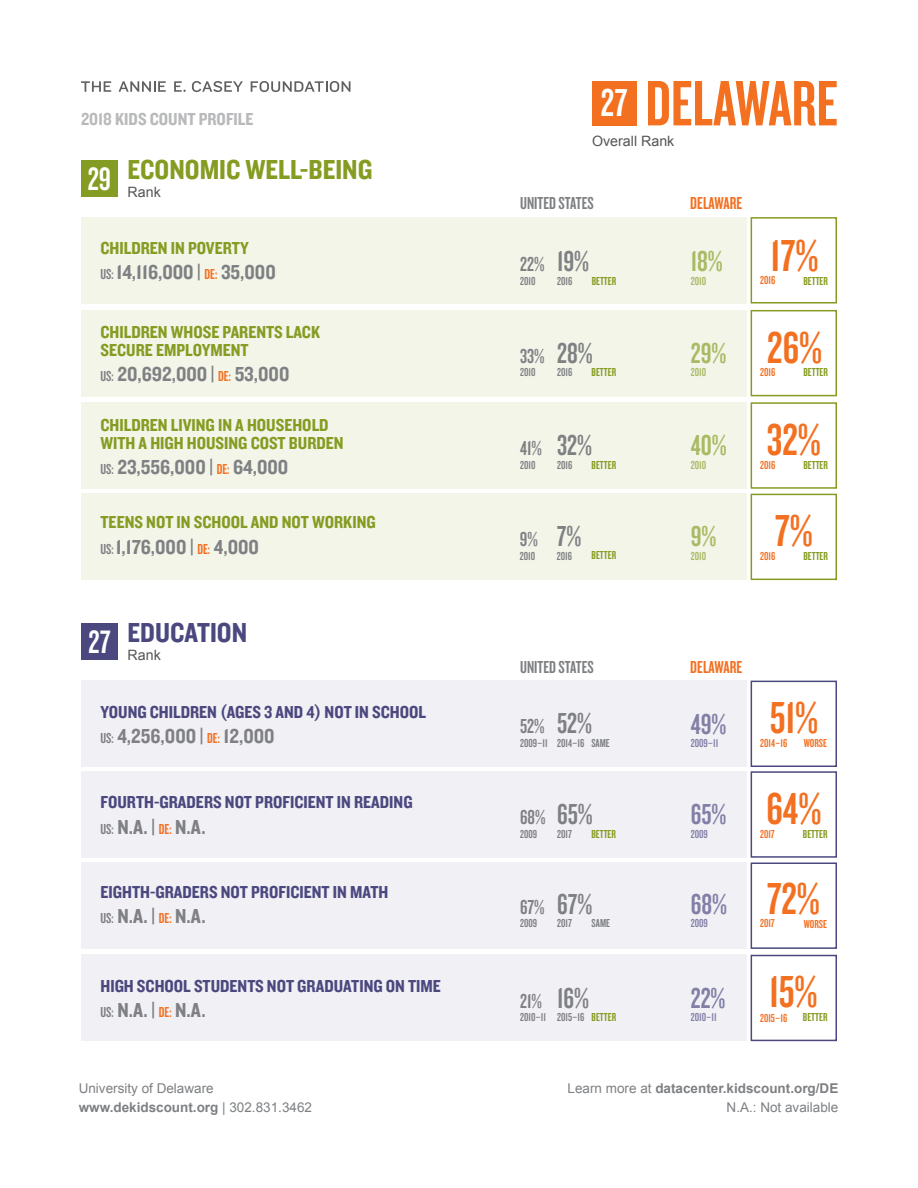
<style>
.page{position:relative;width:918px;height:1188px;background:#fff}
.page>*{position:absolute;margin:0;border:0;box-sizing:border-box;transform-origin:0 0}
.t1{font:66.75px "Knockout HTF48 Featherweight";color:#f37021}
.t2{font:46.5px "Knockout HTF48 Featherweight";color:#f37021}
.t3{font:33.75px "Knockout HTF48 Featherweight";color:#fff}
.t4{font:30px "Knockout HTF48 Featherweight";color:#7e8083}
.t5{font:30px "Knockout HTF48 Featherweight";color:#817fa6}
.t6{font:30px "Knockout HTF48 Featherweight";color:#a9ba64}
.t7{font:28.5px "Knockout HTF50 Welterweight";color:#859c22}
.t8{font:28.5px "Knockout HTF50 Welterweight";color:#4b487f}
.t9{font:21px "Knockout HTF50 Welterweight";color:#7e8083}
.t10{font:21px "Knockout HTF48 Featherweight";color:#7e8083}
.t11{font:18px "Knockout HTF50 Welterweight";color:#4b487f}
.t12{font:18px/18px "Knockout HTF50 Welterweight";color:#859c22}
.t13{font:18px "Knockout HTF48 Featherweight";color:#7e8083}
.t14{font:18px "Knockout HTF50 Welterweight";color:#b8b9bb}
.t15{font:18px "Knockout HTF48 Featherweight";color:#f37021}
.t16{font:14.25px "Arial";color:#555557}
.t17{font:13.5px/19.5px "Arial";color:#7e8083}
.t18{font:12px "Knockout HTF48 Featherweight";color:#7e8083}
.t19{font:12px "Knockout HTF48 Featherweight";color:#859c22}
.t20{font:12px "Knockout HTF48 Featherweight";color:#f37021}
.t21{font:12px "Knockout HTF48 Featherweight";color:#817fa6}
.t22{font:12px "Knockout HTF48 Featherweight";color:#a9ba64}
.s1{font-family:"Knockout HTF48 Featherweight";font-size:15px}
.s2{font-family:"Knockout HTF48 Featherweight";font-size:15px;color:#f37021}
.s3{font-size:40.5px;color:#fff}
.s4{font-weight:700}
</style>
<div class="page">
<div style="left:81px;top:217px;width:666px;height:87px;background:#f3f5e9"></div>
<div style="left:81px;top:310px;width:666px;height:86px;background:#f3f5e9"></div>
<div style="left:81px;top:402px;width:666px;height:87px;background:#f3f5e9"></div>
<div style="left:81px;top:494px;width:666px;height:86px;background:#f3f5e9"></div>
<div style="left:751px;top:217px;width:86px;height:87px;border:2px solid #859c22"></div>
<div style="left:751px;top:310px;width:86px;height:86px;border:2px solid #859c22"></div>
<div style="left:751px;top:402px;width:86px;height:87px;border:2px solid #859c22"></div>
<div style="left:751px;top:494px;width:86px;height:86px;border:2px solid #859c22"></div>
<div style="left:751px;top:681px;width:86px;height:86px;border:2px solid #4b487f"></div>
<div style="left:751px;top:862px;width:86px;height:87px;border:2px solid #4b487f"></div>
<div style="left:751px;top:771px;width:86px;height:87px;border:2px solid #4b487f"></div>
<div style="left:751px;top:955px;width:86px;height:86px;border:2px solid #4b487f"></div>
<div style="left:81px;top:681px;width:666px;height:86px;background:#f1f0f5"></div>
<div style="left:81px;top:771px;width:666px;height:87px;background:#f1f0f5"></div>
<div style="left:81px;top:862px;width:666px;height:87px;background:#f1f0f5"></div>
<div style="left:81px;top:955px;width:666px;height:86px;background:#f1f0f5"></div>
<div style="left:81px;top:160px;width:37px;height:37px;background:#859c22"></div>
<div style="left:81px;top:623px;width:37px;height:37px;background:#4b487f"></div>
<svg style="left:81px;top:81px;width:30px;height:11px"></svg>
<svg style="left:119px;top:81px;width:47px;height:11px"></svg>
<svg style="left:174px;top:81px;width:12px;height:11px"></svg>
<svg style="left:192px;top:81px;width:51px;height:11px"></svg>
<svg style="left:251px;top:81px;width:99px;height:11px"></svg>
<div style="left:592px;top:81px;width:44px;height:44px;background:#f37021"></div>
<p class="t14" style="left:81px;top:110px;width:174px">2018 KIDS COUNT PROFILE</p>
<h3 class="t3" style="left:88px;top:162px;width:25px">29</h3>
<h3 class="t7" style="left:128px;top:155px;width:246px">ECONOMIC WELL-BEING</h3>
<p class="t16" style="left:128px;top:183px;width:35px">Rank</p>
<p class="t12" style="left:100px;top:240px;width:150px">CHILDREN IN POVERTY</p>
<p class="t9" style="left:100px;top:262px;width:177px"><span class="s1">US:</span> 14,116,000 | <span class="s2">DE:</span> 35,000</p>
<p class="t12" style="left:100px;top:324px;width:221px">CHILDREN WHOSE PARENTS LACK<br>SECURE EMPLOYMENT</p>
<p class="t9" style="left:100px;top:364px;width:190px"><span class="s1">US:</span> 20,692,000 | <span class="s2">DE:</span> 53,000</p>
<p class="t12" style="left:100px;top:416px;width:245px">CHILDREN LIVING IN A HOUSEHOLD<br>WITH A HIGH HOUSING COST BURDEN</p>
<p class="t9" style="left:100px;top:456px;width:189px"><span class="s1">US:</span> 23,556,000 | <span class="s2">DE:</span> 64,000</p>
<p class="t12" style="left:100px;top:514px;width:277px">TEENS NOT IN SCHOOL AND NOT WORKING</p>
<p class="t9" style="left:100px;top:536px;width:160px"><span class="s1">US:</span> 1,176,000 | <span class="s2">DE:</span> 4,000</p>
<h3 class="t3" style="left:89px;top:624px;width:23px">27</h3>
<h3 class="t8" style="left:128px;top:618px;width:121px">EDUCATION</h3>
<p class="t16" style="left:128px;top:645px;width:35px">Rank</p>
<p class="t11" style="left:100px;top:702px;width:327px">YOUNG CHILDREN (AGES 3 AND 4) NOT IN SCHOOL</p>
<p class="t9" style="left:100px;top:725px;width:176px"><span class="s1">US:</span> 4,256,000 | <span class="s2">DE:</span> 12,000</p>
<p class="t11" style="left:100px;top:793px;width:314px">FOURTH-GRADERS NOT PROFICIENT IN READING</p>
<p class="t9" style="left:100px;top:816px;width:107px"><span class="s1">US:</span> N.A. | <span class="s2">DE:</span> N.A.</p>
<p class="t11" style="left:100px;top:883px;width:289px">EIGHTH-GRADERS NOT PROFICIENT IN MATH</p>
<p class="t9" style="left:100px;top:906px;width:107px"><span class="s1">US:</span> N.A. | <span class="s2">DE:</span> N.A.</p>
<p class="t11" style="left:100px;top:976px;width:342px">HIGH SCHOOL STUDENTS NOT GRADUATING ON TIME</p>
<p class="t9" style="left:100px;top:999px;width:107px"><span class="s1">US:</span> N.A. | <span class="s2">DE:</span> N.A.</p>
<h1 class="t1" style="left:601px;top:70px;width:239px"><span class="s3">27</span> DELAWARE</h1>
<p class="t16" style="left:592px;top:132px;width:84px">Overall Rank</p>
<p class="t13" style="left:520px;top:194px;width:75px">UNITED STATES</p>
<p class="t10" style="left:520px;top:254px;width:26px">22%</p>
<p class="t18" style="left:520px;top:275px;width:17px">2010</p>
<h3 class="t4" style="left:557px;top:246px;width:34px">19%</h3>
<p class="t18" style="left:557px;top:275px;width:17px">2016</p>
<p class="t19" style="left:592px;top:275px;width:26px">BETTER</p>
<p class="t10" style="left:520px;top:345px;width:26px">33%</p>
<p class="t18" style="left:520px;top:366px;width:17px">2010</p>
<h3 class="t4" style="left:557px;top:338px;width:37px">28%</h3>
<p class="t18" style="left:557px;top:366px;width:17px">2016</p>
<p class="t19" style="left:592px;top:366px;width:26px">BETTER</p>
<p class="t10" style="left:520px;top:438px;width:23px">41%</p>
<p class="t18" style="left:520px;top:459px;width:17px">2010</p>
<h3 class="t4" style="left:557px;top:430px;width:36px">32%</h3>
<p class="t18" style="left:557px;top:459px;width:17px">2016</p>
<p class="t19" style="left:592px;top:459px;width:26px">BETTER</p>
<p class="t10" style="left:520px;top:529px;width:19px">9%</p>
<p class="t18" style="left:520px;top:550px;width:17px">2010</p>
<h3 class="t4" style="left:557px;top:521px;width:26px">7%</h3>
<p class="t18" style="left:557px;top:550px;width:17px">2016</p>
<p class="t19" style="left:592px;top:549px;width:26px">BETTER</p>
<p class="t13" style="left:520px;top:658px;width:75px">UNITED STATES</p>
<p class="t10" style="left:520px;top:716px;width:26px">52%</p>
<p class="t18" style="left:520px;top:737px;width:29px">2009–11</p>
<h3 class="t4" style="left:557px;top:708px;width:36px">52%</h3>
<p class="t18" style="left:557px;top:737px;width:29px">2014–16</p>
<p class="t18" style="left:591px;top:737px;width:20px">SAME</p>
<p class="t10" style="left:520px;top:807px;width:27px">68%</p>
<p class="t18" style="left:520px;top:828px;width:19px">2009</p>
<h3 class="t4" style="left:557px;top:799px;width:37px">65%</h3>
<p class="t18" style="left:557px;top:828px;width:16px">2017</p>
<p class="t19" style="left:591px;top:828px;width:26px">BETTER</p>
<p class="t10" style="left:520px;top:896px;width:26px">67%</p>
<p class="t18" style="left:520px;top:917px;width:19px">2009</p>
<h3 class="t4" style="left:557px;top:889px;width:37px">67%</h3>
<p class="t18" style="left:557px;top:917px;width:16px">2017</p>
<p class="t18" style="left:592px;top:917px;width:20px">SAME</p>
<p class="t10" style="left:520px;top:990px;width:23px">21%</p>
<p class="t18" style="left:520px;top:1011px;width:27px">2010–11</p>
<h3 class="t4" style="left:557px;top:983px;width:33px">16%</h3>
<p class="t18" style="left:557px;top:1011px;width:29px">2015–16</p>
<p class="t19" style="left:592px;top:1011px;width:26px">BETTER</p>
<p class="t15" style="left:690px;top:194px;width:53px">DELAWARE</p>
<h3 class="t6" style="left:691px;top:246px;width:34px">18%</h3>
<p class="t22" style="left:691px;top:275px;width:17px">2010</p>
<h2 class="t2" style="left:771px;top:232px;width:49px">17%</h2>
<p class="t20" style="left:760px;top:274px;width:17px">2016</p>
<p class="t19" style="left:803px;top:275px;width:26px">BETTER</p>
<h3 class="t6" style="left:691px;top:338px;width:37px">29%</h3>
<p class="t22" style="left:691px;top:366px;width:17px">2010</p>
<h2 class="t2" style="left:767px;top:324px;width:56px">26%</h2>
<p class="t20" style="left:760px;top:366px;width:17px">2016</p>
<p class="t19" style="left:803px;top:366px;width:26px">BETTER</p>
<h3 class="t6" style="left:691px;top:430px;width:37px">40%</h3>
<p class="t22" style="left:691px;top:459px;width:17px">2010</p>
<h3 class="t6" style="left:691px;top:521px;width:27px">9%</h3>
<p class="t22" style="left:691px;top:550px;width:17px">2010</p>
<h2 class="t2" style="left:767px;top:416px;width:56px">32%</h2>
<p class="t20" style="left:760px;top:459px;width:17px">2016</p>
<p class="t19" style="left:803px;top:459px;width:26px">BETTER</p>
<h2 class="t2" style="left:775px;top:507px;width:39px">7%</h2>
<p class="t20" style="left:760px;top:550px;width:17px">2016</p>
<p class="t19" style="left:803px;top:550px;width:26px">BETTER</p>
<p class="t15" style="left:690px;top:658px;width:53px">DELAWARE</p>
<h3 class="t5" style="left:691px;top:709px;width:37px">49%</h3>
<p class="t21" style="left:691px;top:737px;width:29px">2009–11</p>
<h3 class="t5" style="left:691px;top:799px;width:37px">65%</h3>
<p class="t21" style="left:691px;top:828px;width:19px">2009</p>
<h3 class="t5" style="left:691px;top:889px;width:38px">68%</h3>
<p class="t21" style="left:691px;top:917px;width:19px">2009</p>
<h2 class="t2" style="left:770px;top:694px;width:50px">51%</h2>
<p class="t20" style="left:760px;top:737px;width:29px">2014–16</p>
<p class="t20" style="left:804px;top:737px;width:25px">WORSE</p>
<h2 class="t2" style="left:767px;top:785px;width:56px">64%</h2>
<p class="t20" style="left:760px;top:828px;width:16px">2017</p>
<p class="t19" style="left:803px;top:828px;width:26px">BETTER</p>
<h2 class="t2" style="left:767px;top:875px;width:55px">72%</h2>
<p class="t20" style="left:760px;top:918px;width:16px">2017</p>
<p class="t20" style="left:804px;top:918px;width:25px">WORSE</p>
<h3 class="t5" style="left:691px;top:983px;width:36px">22%</h3>
<p class="t21" style="left:691px;top:1011px;width:27px">2010–11</p>
<h2 class="t2" style="left:769px;top:969px;width:50px">15%</h2>
<p class="t20" style="left:760px;top:1012px;width:29px">2015–16</p>
<p class="t19" style="left:803px;top:1011px;width:26px">BETTER</p>
<p class="t17" style="left:79px;top:1078px;width:235px">University of Delaware <span class="s4">www.dekidscount.org</span> | 302.831.3462</p>
<p class="t17" style="left:568px;top:1078px;width:272px;text-align:right">Learn more at <span class="s4">datacenter.kidscount.org/DE<br></span>N.A.: Not available</p>
</div>
